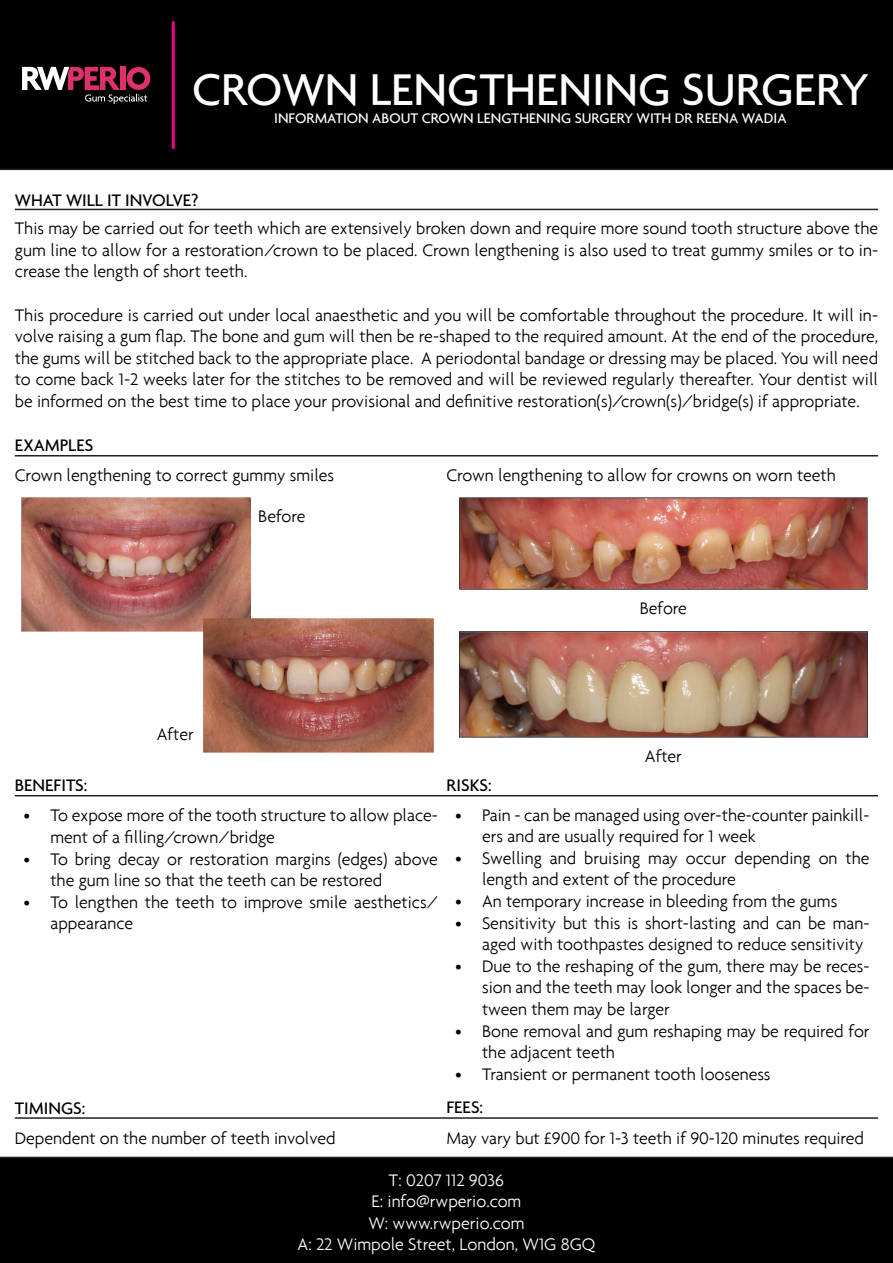
<style>
.page{position:relative;width:893px;height:1263px;background:#fff}
.page>*{position:absolute;margin:0;border:0;box-sizing:border-box;transform-origin:0 0}
.MAIN_TITLE_TEXT{font:500 48px "Agenda";color:#fff}
.BASIC_BODY_TEXT{font:300 18px/21.6px "Agenda";color:#000}
.FOOTER_TEXT{font:300 18px "Agenda";color:#fff}
.SUB_TITLE_TEXT{font:500 18px "Agenda";color:#000}
.SUB_TITLE_TEXT-2{font:500 18px "Agenda";color:#000}
.TITLE_TEXT_SMALL{font:500 15px "Agenda";color:#fff}
</style>
<div class="page">
<hr style="left:15px;top:209px;width:863px;height:1px;background:#231f20">
<div style="left:0;top:0;width:893px;height:170px;background:#000001"></div>
<div style="left:0;top:1157px;width:893px;height:106px;background:#000001"></div>
<hr style="left:15px;top:1117px;width:863px;height:2px;background:#231f20">
<hr style="left:15px;top:455px;width:863px;height:1px;background:#231f20">
<hr style="left:15px;top:795px;width:863px;height:1px;background:#231f20">
<img style="left:459px;top:497px;width:408px;height:93px">
<img style="left:459px;top:631px;width:408px;height:107px">
<img style="left:21px;top:497px;width:230px;height:134px">
<img style="left:204px;top:619px;width:229px;height:134px">
<div style="left:2px;top:49px;width:168px;height:72px;background:#000"></div>
<svg style="left:22px;top:67px;width:128px;height:37px"></svg>
<hr style="left:172px;top:21px;width:3px;height:128px;background:#ed028c">
<p class="MAIN_TITLE_TEXT" style="left:192px;top:61px;width:678px">CROWN LENGTHENING SURGERY</p>
<p class="TITLE_TEXT_SMALL" style="left:274px;top:109px;width:514px">INFORMATION ABOUT CROWN LENGTHENING SURGERY WITH DR REENA WADIA</p>
<p class="SUB_TITLE_TEXT" style="left:15px;top:190px;width:185px">WHAT WILL IT INVOLVE?</p>
<p class="BASIC_BODY_TEXT" style="left:15px;top:217px;width:865px;text-align:justify">This may be carried out for teeth which are extensively broken down and require more sound tooth structure above the gum line to allow for a restoration/crown to be placed. Crown lengthening is also used to treat gummy smiles or to in&shy;crease the length of short teeth.</p>
<p class="BASIC_BODY_TEXT" style="left:15px;top:304px;width:865px;text-align:justify">This procedure is carried out under local anaesthetic and you will be comfortable throughout the procedure. It will in&shy;volve raising a gum flap. The bone and gum will then be re-shaped to the required amount. At the end of the procedure, the gums will be stitched back to the appropriate place. A periodontal bandage or dressing may be placed. You will need to come back 1-2 weeks later for the stitches to be removed and will be reviewed regularly thereafter. Your dentist will be informed on the best time to place your provisional and definitive restoration(s)/crown(s)/bridge(s) if appropriate.</p>
<p class="SUB_TITLE_TEXT" style="left:15px;top:434px;width:80px">EXAMPLES</p>
<p class="BASIC_BODY_TEXT" style="left:15px;top:464px;width:321px">Crown lengthening to correct gummy smiles</p>
<p class="BASIC_BODY_TEXT" style="left:446px;top:464px;width:391px">Crown lengthening to allow for crowns on worn teeth</p>
<p class="BASIC_BODY_TEXT" style="left:258px;top:505px;width:49px">Before</p>
<p class="BASIC_BODY_TEXT" style="left:640px;top:597px;width:49px">Before</p>
<p class="BASIC_BODY_TEXT" style="left:157px;top:723px;width:39px">After</p>
<p class="BASIC_BODY_TEXT" style="left:645px;top:745px;width:39px">After</p>
<p class="SUB_TITLE_TEXT-2" style="left:15px;top:774px;width:74px">BENEFITS:</p>
<p class="SUB_TITLE_TEXT" style="left:446px;top:774px;width:47px">RISKS:</p>
<p class="BASIC_BODY_TEXT" style="left:50px;top:804px;width:389px;text-indent:-27px">• To expose more of the tooth structure to allow place&shy;ment of a filling/crown/bridge</p>
<p class="BASIC_BODY_TEXT" style="left:50px;top:848px;width:389px;text-indent:-27px">• To bring decay or restoration margins (edges) above the gum line so that the teeth can be restored</p>
<p class="BASIC_BODY_TEXT" style="left:50px;top:891px;width:389px;text-indent:-27px">• To lengthen the teeth to improve smile aesthetics/ appearance</p>
<p class="BASIC_BODY_TEXT" style="left:482px;top:804px;width:389px;text-indent:-27px">• Pain - can be managed using over-the-counter painkill&shy;ers and are usually required for 1 week</p>
<p class="BASIC_BODY_TEXT" style="left:482px;top:847px;width:389px;text-indent:-27px">• Swelling and bruising may occur depending on the length and extent of the procedure</p>
<p class="BASIC_BODY_TEXT" style="left:455px;top:890px;width:384px">• An temporary increase in bleeding from the gums</p>
<p class="BASIC_BODY_TEXT" style="left:482px;top:912px;width:389px;text-indent:-27px">• Sensitivity but this is short-lasting and can be man&shy;aged with toothpastes designed to reduce sensitivity</p>
<p class="BASIC_BODY_TEXT" style="left:482px;top:955px;width:389px;text-align:justify;text-indent:-27px">• Due to the reshaping of the gum, there may be reces&shy;sion and the teeth may look longer and the spaces be&shy;tween them may be larger</p>
<p class="BASIC_BODY_TEXT" style="left:482px;top:1020px;width:389px;text-indent:-27px">• Bone removal and gum reshaping may be required for the adjacent teeth</p>
<p class="BASIC_BODY_TEXT" style="left:455px;top:1063px;width:317px">• Transient or permanent tooth looseness</p>
<p class="SUB_TITLE_TEXT" style="left:15px;top:1098px;width:72px">TIMINGS:</p>
<p class="SUB_TITLE_TEXT" style="left:446px;top:1096px;width:38px">FEES:</p>
<p class="BASIC_BODY_TEXT" style="left:15px;top:1127px;width:322px">Dependent on the number of teeth involved</p>
<p class="BASIC_BODY_TEXT" style="left:446px;top:1127px;width:419px">May vary but £900 for 1-3 teeth if 90-120 minutes required</p>
<p class="FOOTER_TEXT" style="left:389px;top:1169px;width:117px">T: 0207 112 9036</p>
<p class="FOOTER_TEXT" style="left:372px;top:1191px;width:151px">E: info@rwperio.com</p>
<p class="FOOTER_TEXT" style="left:368px;top:1212px;width:158px">W: www.rwperio.com</p>
<p class="FOOTER_TEXT" style="left:298px;top:1234px;width:299px">A: 22 Wimpole Street, London, W1G 8GQ</p>
</div>
